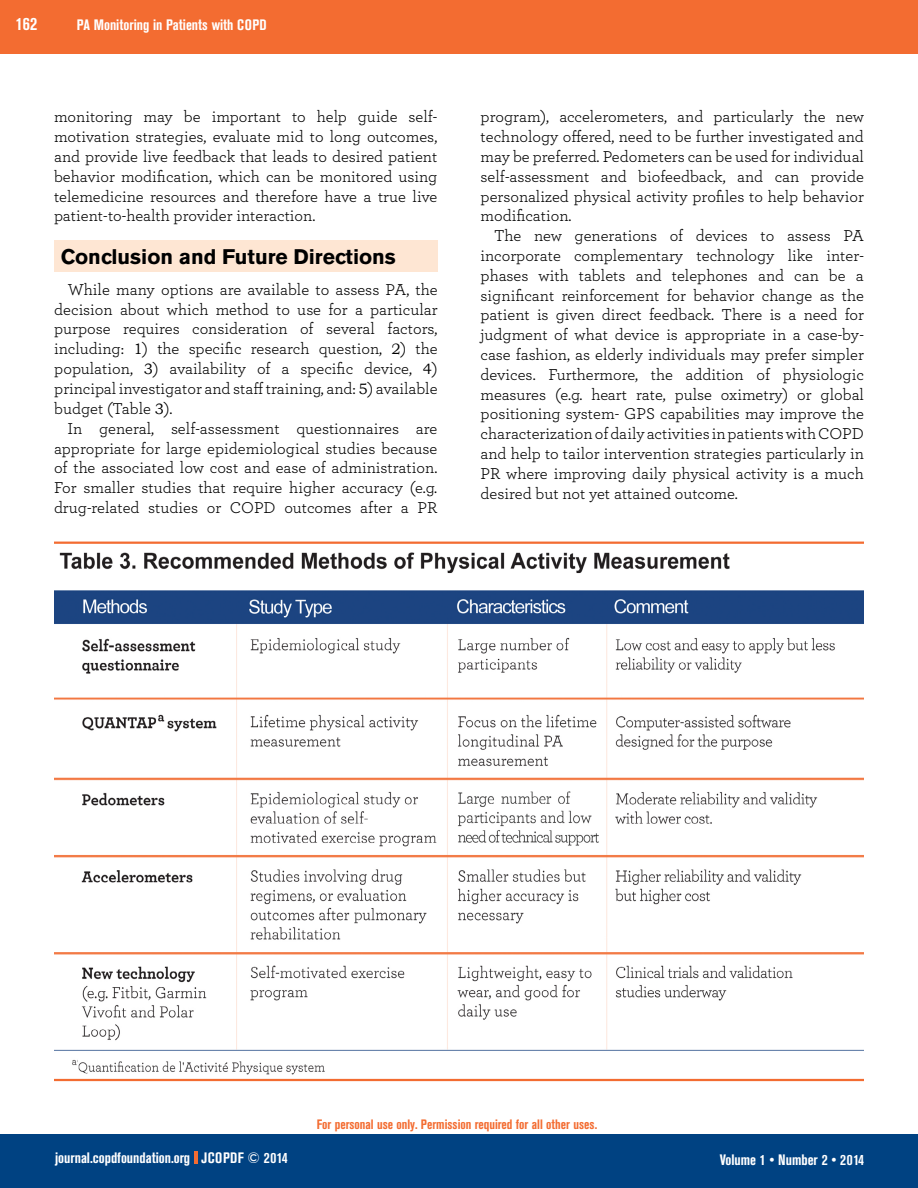
<style>
.page{position:relative;width:918px;height:1188px;background:#fff}
.page>*{position:absolute;margin:0;border:0;box-sizing:border-box;transform-origin:0 0}
.t1{font:700 21px "Akzidenz Grotesk BE";color:#000}
.t2{font:700 condensed 18px "Akzidenz Grotesk BE";color:#fff}
.t3{font:16.5px/19.8px "Breathe";color:#000;text-align:justify}
.t4{font:700 condensed 15px "Akzidenz Grotesk BE";color:#fff}
.t5{font:700 condensed 13.5px "Akzidenz Grotesk BE";color:#f36c31}
.s1{font-family:"Bookman Old Style";font-size:15px}
</style>
<div class="page">
<div style="left:0;top:1134px;width:918px;height:54px;background:#004282"></div>
<div style="left:0;top:0;width:918px;height:54px;background:#f36c31"></div>
<svg style="left:194px;top:1152px;width:3px;height:12px"></svg>
<div style="left:54px;top:241px;width:384px;height:31px;background:#fee6d3"></div>
<hr style="left:54px;top:542px;width:810px;height:2px;background:#f36c31">
<img style="left:54px;top:552px;width:810px;height:523px">
<hr style="left:54px;top:1079px;width:810px;height:2px;background:#f36c31">
<p class="t2" style="left:16px;top:13px;width:23px">162</p>
<p class="t4" style="left:77px;top:16px;width:191px">PA Monitoring in Patients with COPD</p>
<p class="t3" style="left:54px;top:106px;width:385px">monitoring may be important to help guide self&shy;motivation strategies, evaluate mid to long outcomes, and provide live feedback that leads to desired patient behavior modification, which can be monitored using telemedicine resources and therefore have a true live patient-to-health provider interaction.</p>
<p class="t1" style="left:61px;top:245px;width:337px">Conclusion and Future Directions</p>
<p class="t3" style="left:54px;top:279px;width:385px;text-indent:14px">While many options are available to assess PA, the decision about which method to use for a particular purpose requires consideration of several factors, including: <span class="s1">1</span>) the specific research question, <span class="s1">2</span>) the population, <span class="s1">3</span>) availability of a specific device, <span class="s1">4</span>) principal investigator and staff training, and: <span class="s1">5</span>) available budget (Table <span class="s1">3</span>).</p>
<p class="t3" style="left:54px;top:418px;width:385px;text-indent:14px">In general, self-assessment questionnaires are appropriate for large epidemiological studies because of the associated low cost and ease of administration.<br>For smaller studies that require higher accuracy (e.g. drug-related studies or COPD outcomes after a PR</p>
<p class="t3" style="left:481px;top:106px;width:385px">program), accelerometers, and particularly the new technology offered, need to be further investigated and may be preferred. Pedometers can be used for individual self-assessment and biofeedback, and can provide personalized physical activity profiles to help behavior modification.</p>
<p class="t3" style="left:481px;top:225px;width:385px;text-indent:14px">The new generations of devices to assess PA incorporate complementary technology like inter&shy;phases with tablets and telephones and can be a significant reinforcement for behavior change as the patient is given direct feedback. There is a need for judgment of what device is appropriate in a case-by&shy;case fashion, as elderly individuals may prefer simpler devices. Furthermore, the addition of physiologic measures (e.g. heart rate, pulse oximetry) or global positioning system- GPS capabilities may improve the characterization of daily activities in patients with COPD and help to tailor intervention strategies particularly in PR where improving daily physical activity is a much desired but not yet attained outcome.</p>
<p class="t5" style="left:317px;top:1117px;width:282px">For personal use only. Permission required for all other uses.</p>
<p class="t4" style="left:55px;top:1149px;width:234px">journal.copdfoundation.org JCOPDF © 2014</p>
<p class="t4" style="left:720px;top:1151px;width:146px">Volume 1 • Number 2 • 2014</p>
</div>
